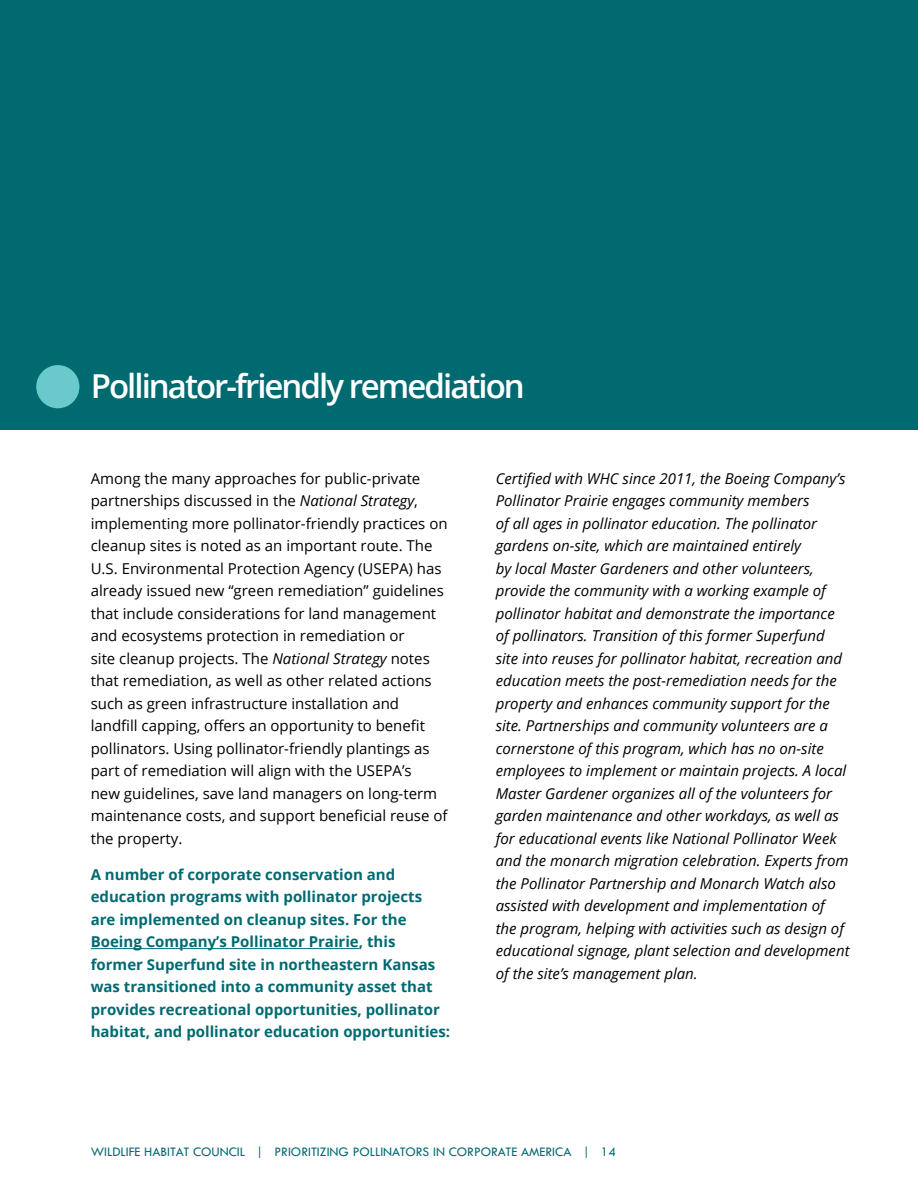
<style>
.page{position:relative;width:918px;height:1188px;background:#fff}
.page>*{position:absolute;margin:0;border:0;box-sizing:border-box;transform-origin:0 0}
.t1{font:600 33px "Open Sans";letter-spacing:-.06em;color:#fff}
.t2{font:italic 15px/22.5px "Open Sans";color:#000}
.t3{font:15px/22.5px "Open Sans";color:#000}
.t4{font:700 15px/22.5px "Open Sans";color:#006a71}
.t5{font:13.5px "Tw Cen";color:#006a71}
.s1{font-style:italic}
</style>
<div class="page">
<hr style="left:91px;top:948px;width:268px;height:1px;background:#006a71">
<div style="left:0;top:0;width:918px;height:430px;background:#006a71"></div>
<div style="left:36px;top:365px;width:43px;height:43px;background:#6ac9cb;border-radius:50%"></div>
<h1 class="t1" style="left:91px;top:363px;width:436px">Pollinator-friendly remediation</h1>
<p class="t3" style="left:91px;top:467px;width:358px">Among the many approaches for public-private partnerships discussed in the <span class="s1">National Strategy</span>, implementing more pollinator-friendly practices on cleanup sites is noted as an important route. The U.S. Environmental Protection Agency (USEPA) has already issued new “green remediation” guidelines that include considerations for land management and ecosystems protection in remediation or<br>site cleanup projects. The <span class="s1">National Strategy</span> notes that remediation, as well as other related actions such as green infrastructure installation and landfill capping, offers an opportunity to benefit pollinators. Using pollinator-friendly plantings as part of remediation will align with the USEPA’s<br>new guidelines, save land managers on long-term maintenance costs, and support beneficial reuse of the property.</p>
<p class="t4" style="left:91px;top:863px;width:361px">A number of corporate conservation and education programs with pollinator projects are implemented on cleanup sites. For the Boeing Company’s Pollinator Prairie, this former Superfund site in northeastern Kansas was transitioned into a community asset that provides recreational opportunities, pollinator habitat, and pollinator education opportunities:</p>
<p class="t2" style="left:496px;top:467px;width:355px">Certified with WHC since 2011, the Boeing Company’s Pollinator Prairie engages community members<br>of all ages in pollinator education. The pollinator gardens on-site, which are maintained entirely<br>by local Master Gardeners and other volunteers, provide the community with a working example of pollinator habitat and demonstrate the importance of pollinators. Transition of this former Superfund site into reuses for pollinator habitat, recreation and education meets the post-remediation needs for the property and enhances community support for the site. Partnerships and community volunteers are a cornerstone of this program, which has no on-site employees to implement or maintain projects. A local Master Gardener organizes all of the volunteers for garden maintenance and other workdays, as well as for educational events like National Pollinator Week and the monarch migration celebration. Experts from the Pollinator Partnership and Monarch Watch also assisted with development and implementation of<br>the program, helping with activities such as design of educational signage, plant selection and development of the site’s management plan.</p>
<p class="t5" style="left:91px;top:1144px;width:527px">WILDLIFE HABITAT COUNCIL | PRIORITIZING POLLINATORS IN CORPORATE AMERICA | 14</p>
</div>
